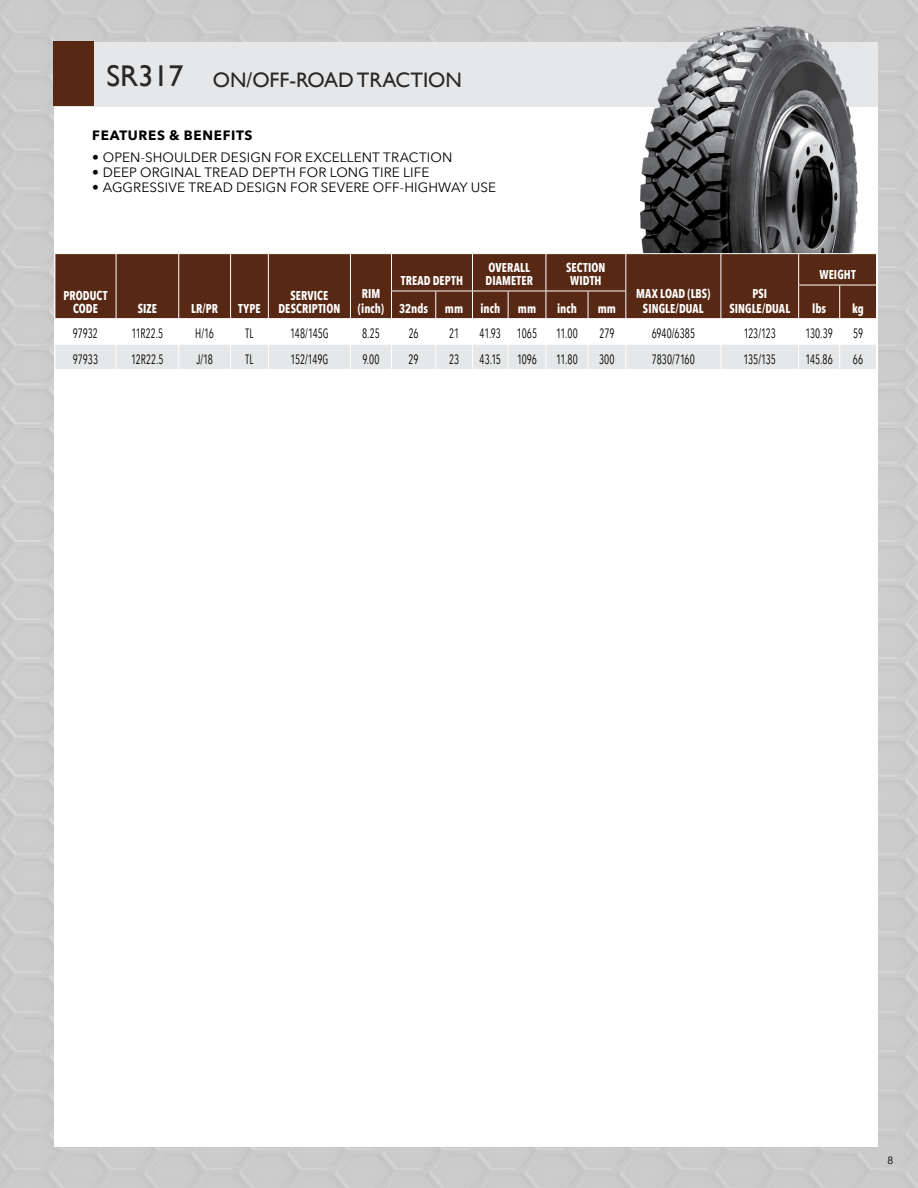
<style>
.page{position:relative;width:918px;height:1188px;background:#cbcbcb}
.page>*{position:absolute;margin:0;border:0;box-sizing:border-box;transform-origin:0 0}
.t1{font:21px "Gill Sans";color:#292829}
.t2{font:13.5px "Avenir Next Condensed";letter-spacing:-.005em;color:#000;scale:.8 1}
.t3{font:13.5px "Avenir Next";letter-spacing:.01em;color:#000}
.t4{font:700 13.5px "Avenir Next";letter-spacing:.05em;color:#000}
.t5{font:700 12.75px/12.6px "Avenir Next Condensed";letter-spacing:.01em;color:#fff;text-align:center;scale:.9 1}
.t6{font:10.5px "Avenir";color:#000}
.s1{font-size:30px}
</style>
<div class="page">
<div style="left:54px;top:122px;width:824px;height:1026px;background:#fff"></div>
<div style="left:54px;top:43px;width:824px;height:296px;background:#fff"></div>
<div style="left:54px;top:42px;width:824px;height:64px;background:#e6e7e8"></div>
<div style="left:54px;top:42px;width:40px;height:64px;background:#572813"></div>
<img style="left:641px;top:26px;width:217px;height:227px">
<div style="left:56px;top:254px;width:820px;height:31px;background:#572813"></div>
<hr style="left:116px;top:254px;width:1px;height:31px;background:#fff">
<hr style="left:178px;top:254px;width:1px;height:31px;background:#fff">
<hr style="left:230px;top:254px;width:1px;height:31px;background:#fff">
<hr style="left:268px;top:254px;width:1px;height:31px;background:#fff">
<hr style="left:350px;top:254px;width:1px;height:31px;background:#fff">
<hr style="left:391px;top:254px;width:1px;height:31px;background:#fff">
<hr style="left:472px;top:254px;width:1px;height:31px;background:#fff">
<hr style="left:546px;top:254px;width:1px;height:31px;background:#fff">
<hr style="left:625px;top:254px;width:1px;height:31px;background:#fff">
<hr style="left:721px;top:254px;width:1px;height:31px;background:#fff">
<hr style="left:798px;top:254px;width:1px;height:31px;background:#fff">
<svg style="left:55px;top:285px;width:822px;height:84px"></svg>
<h1 class="t1" style="left:106px;top:67px;width:357px"><span class="s1">SR317</span> ON/OFF-ROAD TRACTION</h1>
<p class="t4" style="left:92px;top:124px;width:162px">FEATURES &amp; BENEFITS</p>
<p class="t3" style="left:92px;top:146px;width:362px">• OPEN-SHOULDER DESIGN FOR EXCELLENT TRACTION</p>
<p class="t3" style="left:92px;top:161px;width:339px">• DEEP ORGINAL TREAD DEPTH FOR LONG TIRE LIFE</p>
<p class="t3" style="left:92px;top:176px;width:405px">• AGGRESSIVE TREAD DESIGN FOR SEVERE OFF-HIGHWAY USE</p>
<p class="t5" style="left:401px;top:274px;width:71px">TREAD DEPTH</p>
<p class="t5" style="left:486px;top:262px;width:54px;text-align:left">OVERALL<br>DIAMETER</p>
<p class="t5" style="left:566px;top:262px;width:45px">SECTION<br>WIDTH</p>
<p class="t5" style="left:819px;top:268px;width:42px">WEIGHT</p>
<p class="t5" style="left:63px;top:289px;width:51px">PRODUCT<br>CODE</p>
<p class="t5" style="left:138px;top:302px;width:23px">SIZE</p>
<p class="t5" style="left:191px;top:302px;width:32px">LR/PR</p>
<p class="t5" style="left:238px;top:302px;width:26px">TYPE</p>
<p class="t5" style="left:278px;top:289px;width:70px">SERVICE<br>DESCRIPTION</p>
<p class="t5" style="left:358px;top:286px;width:30px;line-height:14.7px;text-align:left">RIM (inch)</p>
<p class="t5" style="left:636px;top:286px;width:84px;line-height:14.7px">MAX LOAD (LBS)<br>SINGLE/DUAL</p>
<p class="t5" style="left:729px;top:286px;width:69px;line-height:14.7px">PSI<br>SINGLE/DUAL</p>
<p class="t5" style="left:399px;top:302px;width:34px">32nds</p>
<p class="t5" style="left:445px;top:302px;width:22px">mm</p>
<p class="t5" style="left:480px;top:302px;width:24px">inch</p>
<p class="t5" style="left:518px;top:302px;width:22px">mm</p>
<p class="t5" style="left:557px;top:302px;width:24px">inch</p>
<p class="t5" style="left:598px;top:302px;width:22px">mm</p>
<p class="t5" style="left:812px;top:302px;width:17px">lbs</p>
<p class="t5" style="left:852px;top:302px;width:15px">kg</p>
<p class="t2" style="left:73px;top:322px;width:33px">97932</p>
<p class="t2" style="left:131px;top:322px;width:41px">11R22.5</p>
<p class="t2" style="left:195px;top:322px;width:25px">H/16</p>
<p class="t2" style="left:246px;top:322px;width:11px">TL</p>
<p class="t2" style="left:290px;top:322px;width:50px">148/145G</p>
<p class="t2" style="left:362px;top:322px;width:24px">8.25</p>
<p class="t2" style="left:409px;top:322px;width:14px">26</p>
<p class="t2" style="left:449px;top:322px;width:14px">21</p>
<p class="t2" style="left:480px;top:322px;width:73px">41.93 1065</p>
<p class="t2" style="left:556px;top:322px;width:29px">11.00</p>
<p class="t2" style="left:599px;top:322px;width:20px">279</p>
<p class="t2" style="left:652px;top:322px;width:56px">6940/6385</p>
<p class="t2" style="left:744px;top:322px;width:42px">123/123</p>
<p class="t2" style="left:805px;top:322px;width:36px">130.39</p>
<p class="t2" style="left:853px;top:322px;width:14px">59</p>
<p class="t2" style="left:73px;top:347px;width:33px">97933</p>
<p class="t2" style="left:131px;top:347px;width:42px">12R22.5</p>
<p class="t2" style="left:196px;top:347px;width:22px">J/18</p>
<p class="t2" style="left:246px;top:347px;width:11px">TL</p>
<p class="t2" style="left:290px;top:347px;width:49px">152/149G</p>
<p class="t2" style="left:362px;top:347px;width:23px">9.00</p>
<p class="t2" style="left:409px;top:347px;width:14px">29</p>
<p class="t2" style="left:449px;top:347px;width:14px">23</p>
<p class="t2" style="left:480px;top:347px;width:73px">43.15 1096</p>
<p class="t2" style="left:556px;top:347px;width:29px">11.80</p>
<p class="t2" style="left:599px;top:347px;width:21px">300</p>
<p class="t2" style="left:652px;top:347px;width:55px">7830/7160</p>
<p class="t2" style="left:744px;top:347px;width:42px">135/135</p>
<p class="t2" style="left:805px;top:347px;width:36px">145.86</p>
<p class="t2" style="left:853px;top:347px;width:14px">66</p>
<p class="t6" style="left:887px;top:1154px;width:7px">8</p>
</div>
